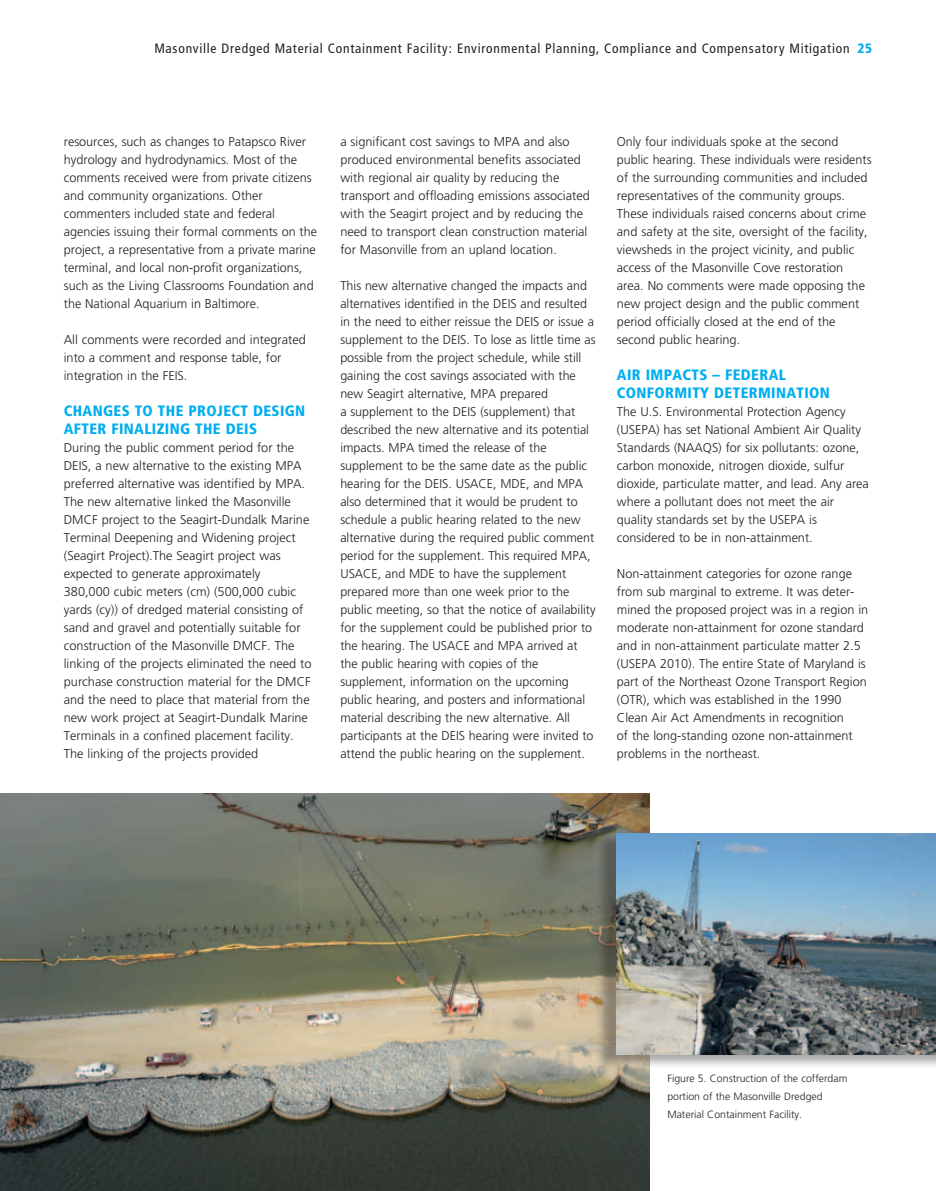
<style>
.page{position:relative;width:936px;height:1191px;background:#fff}
.page>*{position:absolute;margin:0;border:0;box-sizing:border-box;transform-origin:0 0}
.t1{font:900 condensed 15px/18px "Frutiger";letter-spacing:.025em;color:#00aeef}
.t2{font:condensed 13.5px "Frutiger";letter-spacing:.055em;color:#231f20}
.t3{font:300 12.75px/18px "Frutiger";color:#231f20}
.t4{font:300 10.5px/18px "Frutiger";color:#231f20}
.s1{font-weight:900;color:#00aeef}
</style>
<div class="page">
<img style="left:0;top:794px;width:649px;height:397px">
<div style="left:595px;top:831px;width:340px;height:238px;background:#231f20;opacity:.39"></div>
<img style="left:617px;top:833px;width:318px;height:221px">
<p class="t2" style="left:154px;top:40px;width:719px">Masonville Dredged Material Containment Facility: Environmental Planning, Compliance and Compensatory Mitigation <span class="s1">25</span></p>
<p class="t3" style="left:64px;top:132px;width:255px">resources, such as changes to Patapsco River hydrology and hydrodynamics. Most of the comments received were from private citizens and community organizations. Other commenters included state and federal agencies issuing their formal comments on the project, a representative from a private marine terminal, and local non-profit organizations, such as the Living Classrooms Foundation and the National Aquarium in Baltimore.</p>
<p class="t3" style="left:64px;top:330px;width:243px">All comments were recorded and integrated into a comment and response table, for integration in the FEIS.</p>
<p class="t1" style="left:64px;top:401px;width:169px">CHANGES TO THE PROJECT</p>
<p class="t1" style="left:64px;top:401px;width:241px;text-indent:189px">DESIGN<br>AFTER FINALIZING THE DEIS</p>
<p class="t3" style="left:64px;top:438px;width:249px">During the public comment period for the DEIS, a new alternative to the existing MPA preferred alternative was identified by MPA.<br>The new alternative linked the Masonville DMCF project to the Seagirt-Dundalk Marine Terminal Deepening and Widening project (Seagirt Project).The Seagirt project was expected to generate approximately<br>380,000 cubic meters (cm) (500,000 cubic yards (cy)) of dredged material consisting of sand and gravel and potentially suitable for construction of the Masonville DMCF. The linking of the projects eliminated the need to purchase construction material for the DMCF and the need to place that material from the new work project at Seagirt-Dundalk Marine Terminals in a confined placement facility.<br>The linking of the projects provided</p>
<p class="t3" style="left:340px;top:132px;width:251px">a significant cost savings to MPA and also produced environmental benefits associated with regional air quality by reducing the transport and offloading emissions associated with the Seagirt project and by reducing the need to transport clean construction material for Masonville from an upland location.</p>
<p class="t3" style="left:340px;top:276px;width:257px">This new alternative changed the impacts and alternatives identified in the DEIS and resulted in the need to either reissue the DEIS or issue a supplement to the DEIS. To lose as little time as possible from the project schedule, while still gaining the cost savings associated with the new Seagirt alternative, MPA prepared<br>a supplement to the DEIS (supplement) that described the new alternative and its potential impacts. MPA timed the release of the supplement to be the same date as the public hearing for the DEIS. USACE, MDE, and MPA also determined that it would be prudent to schedule a public hearing related to the new alternative during the required public comment period for the supplement. This required MPA, USACE, and MDE to have the supplement prepared more than one week prior to the public meeting, so that the notice of availability for the supplement could be published prior to the hearing. The USACE and MPA arrived at the public hearing with copies of the supplement, information on the upcoming public hearing, and posters and informational material describing the new alternative. All participants at the DEIS hearing were invited to attend the public hearing on the supplement.</p>
<p class="t3" style="left:617px;top:132px;width:256px">Only four individuals spoke at the second public hearing. These individuals were residents of the surrounding communities and included representatives of the community groups.<br>These individuals raised concerns about crime and safety at the site, oversight of the facility, viewsheds in the project vicinity, and public access of the Masonville Cove restoration area. No comments were made opposing the new project design and the public comment period officially closed at the end of the second public hearing.</p>
<p class="t1" style="left:617px;top:365px;width:75px">AIR IMPACTS</p>
<p class="t1" style="left:712px;top:365px;width:75px">– FEDERAL</p>
<p class="t1" style="left:617px;top:383px;width:11px">CONFO</p>
<p class="t1" style="left:665px;top:383px;width:155px">RMITY DETERMINATION</p>
<p class="t3" style="left:617px;top:402px;width:253px">The U.S. Environmental Protection Agency (USEPA) has set National Ambient Air Quality Standards (NAAQS) for six pollutants: ozone, carbon monoxide, nitrogen dioxide, sulfur dioxide, particulate matter, and lead. Any area where a pollutant does not meet the air quality standards set by the USEPA is considered to be in non-attainment.</p>
<p class="t3" style="left:617px;top:564px;width:253px">Non-attainment categories for ozone range from sub marginal to extreme. It was deter&shy;mined the proposed project was in a region in moderate non-attainment for ozone standard and in non-attainment particulate matter 2.5 (USEPA 2010). The entire State of Maryland is part of the Northeast Ozone Transport Region (OTR), which was established in the 1990<br>Clean Air Act Amendments in recognition<br>of the long-standing ozone non-attainment problems in the northeast.</p>
<p class="t4" style="left:667px;top:1069px;width:181px">Figure 5. Construction of the cofferdam portion of the Masonville Dredged<br>Material Containment Facility.</p>
</div>
